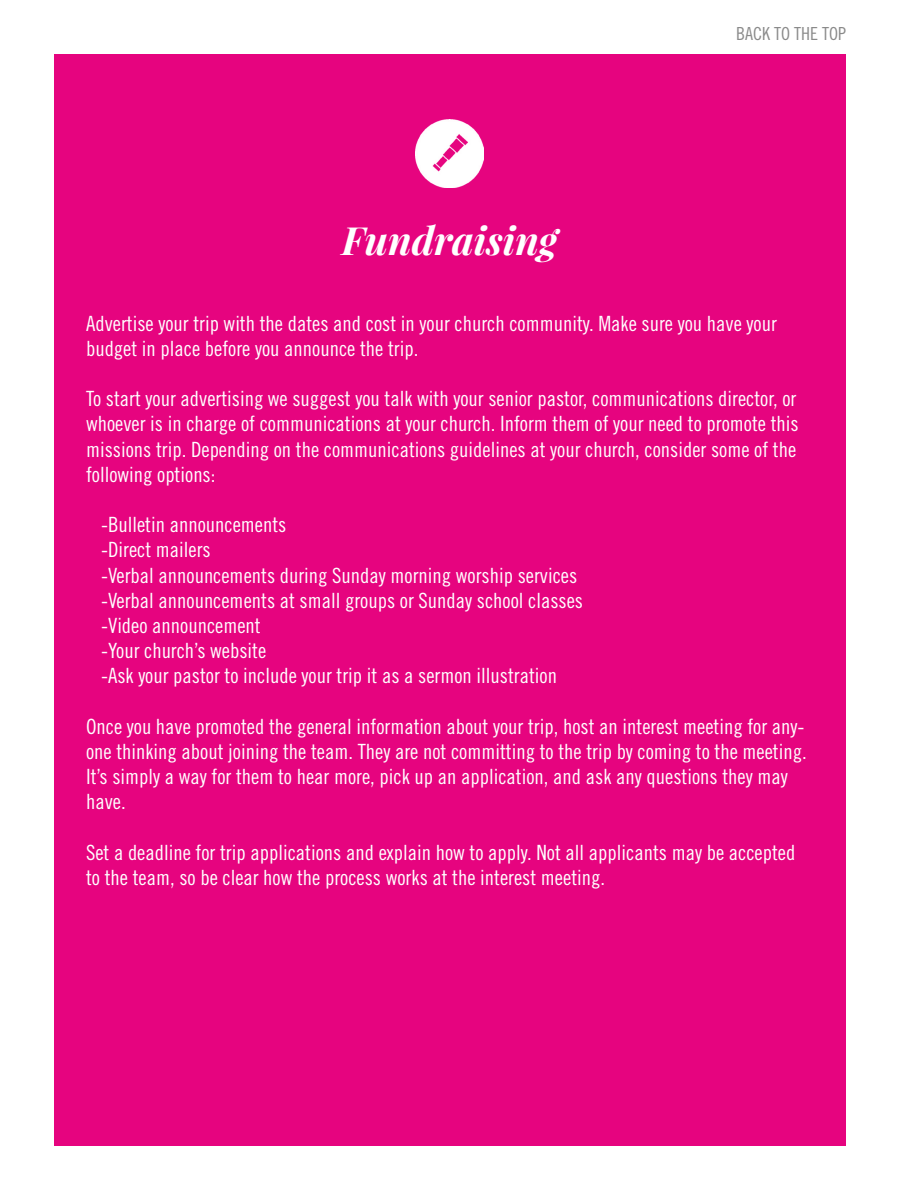
<style>
.page{position:relative;width:900px;height:1200px;background:#fff}
.page>*{position:absolute;margin:0;border:0;box-sizing:border-box;transform-origin:0 0}
.t1{font:italic 700 39px "Playfair Display";color:#fff}
.t2{font:21px/25.2px "Trade Gothic LT Std Cn 18";color:#fff}
.t3{font:18px "Trade Gothic LT Std Cn 18";color:#8a8a8a}
</style>
<div class="page">
<div style="left:54px;top:54px;width:792px;height:1092px;background:#e6047f"></div>
<img style="left:416px;top:120px;width:68px;height:68px">
<h1 class="t1" style="left:342px;top:213px;width:217px">Fundraising</h1>
<p class="t3" style="left:736px;top:23px;width:111px">BACK TO THE TOP</p>
<p class="t2" style="left:86px;top:310px;width:692px">Advertise your trip with the dates and cost in your church community. Make sure you have your budget in place before you announce the trip.</p>
<p class="t2" style="left:86px;top:386px;width:714px;text-align:justify">To start your advertising we suggest you talk with your senior pastor, communications director, or whoever is in charge of communications at your church. Inform them of your need to promote this missions trip. Depending on the communications guidelines at your church, consider some of the following options:</p>
<p class="t2" style="left:101px;top:512px;width:484px">-Bulletin announcements<br>-Direct mailers<br>-Verbal announcements during Sunday morning worship services -Verbal announcements at small groups or Sunday school classes -Video announcement<br>-Your church’s website<br>-Ask your pastor to include your trip it as a sermon illustration</p>
<p class="t2" style="left:86px;top:713px;width:722px">Once you have promoted the general information about your trip, host an interest meeting for any&shy;one thinking about joining the team. They are not committing to the trip by coming to the meeting.<br>It’s simply a way for them to hear more, pick up an application, and ask any questions they may have.</p>
<p class="t2" style="left:86px;top:839px;width:711px">Set a deadline for trip applications and explain how to apply. Not all applicants may be accepted to the team, so be clear how the process works at the interest meeting.</p>
</div>
